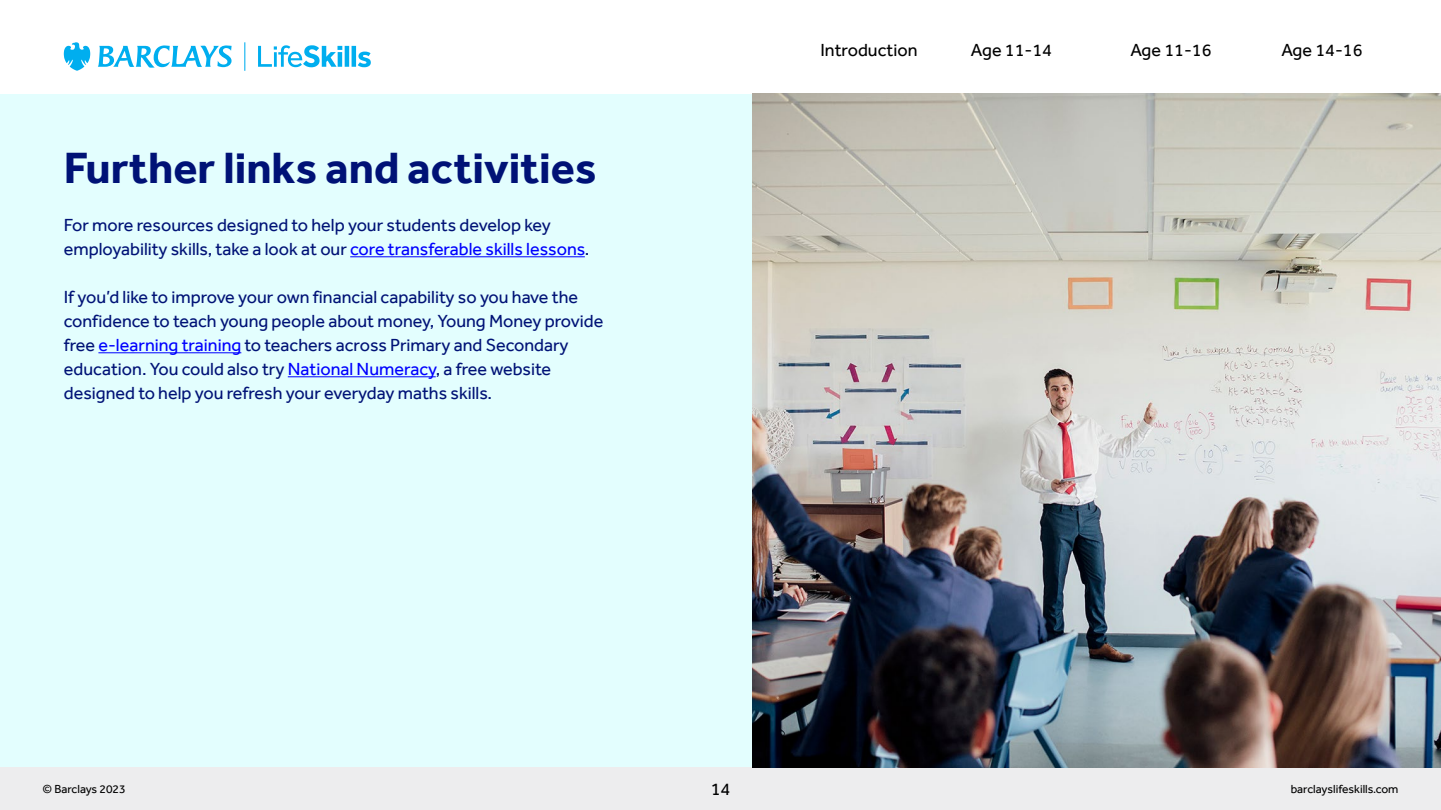
<style>
.page{position:relative;width:1441px;height:810px;background:#fff}
.page>*{position:absolute;margin:0;border:0;box-sizing:border-box;transform-origin:0 0}
.t1{font:700 45px "Effra";color:#001276}
.t2{font:18px/24px "Effra";color:#001276}
.t3{font:18px "Effra";color:#000}
.t4{font:12px "Effra";color:#000}
.s1{color:#00f}
</style>
<div class="page">
<div style="left:0;top:94px;width:1440px;height:673px;background:#e3fefe"></div>
<div style="left:0;top:767px;width:1440px;height:43px;background:#ededee"></div>
<svg style="left:64px;top:42px;width:307px;height:29px"></svg>
<hr style="left:350px;top:256px;width:235px;height:1px;background:#00f">
<hr style="left:98px;top:352px;width:143px;height:1px;background:#00f">
<hr style="left:288px;top:376px;width:147px;height:1px;background:#00f">
<img style="left:752px;top:94px;width:688px;height:673px">
<h1 class="t1" style="left:64px;top:141px;width:534px">Further links and activities</h1>
<p class="t2" style="left:64px;top:213px;width:527px">For more resources designed to help your students develop key employability skills, take a look at our <span class="s1">core transferable skills lessons</span>.</p>
<p class="t2" style="left:64px;top:285px;width:541px">If you’d like to improve your own financial capability so you have the confidence to teach young people about money, Young Money provide free <span class="s1">e-learning training</span> to teachers across Primary and Secondary education. You could also try <span class="s1">National Numeracy</span>, a free website designed to help you refresh your everyday maths skills.</p>
<p class="t3" style="left:820px;top:39px;width:99px">Introduction</p>
<p class="t3" style="left:970px;top:39px;width:83px">Age 11-14</p>
<p class="t3" style="left:1130px;top:39px;width:83px">Age 11-16</p>
<p class="t3" style="left:1281px;top:39px;width:83px">Age 14-16</p>
<p class="t4" style="left:43px;top:782px;width:85px">© Barclays 2023</p>
<p class="t3" style="left:710px;top:778px;width:21px">14</p>
<p class="t4" style="left:1290px;top:782px;width:109px">barclayslifeskills.com</p>
</div>
